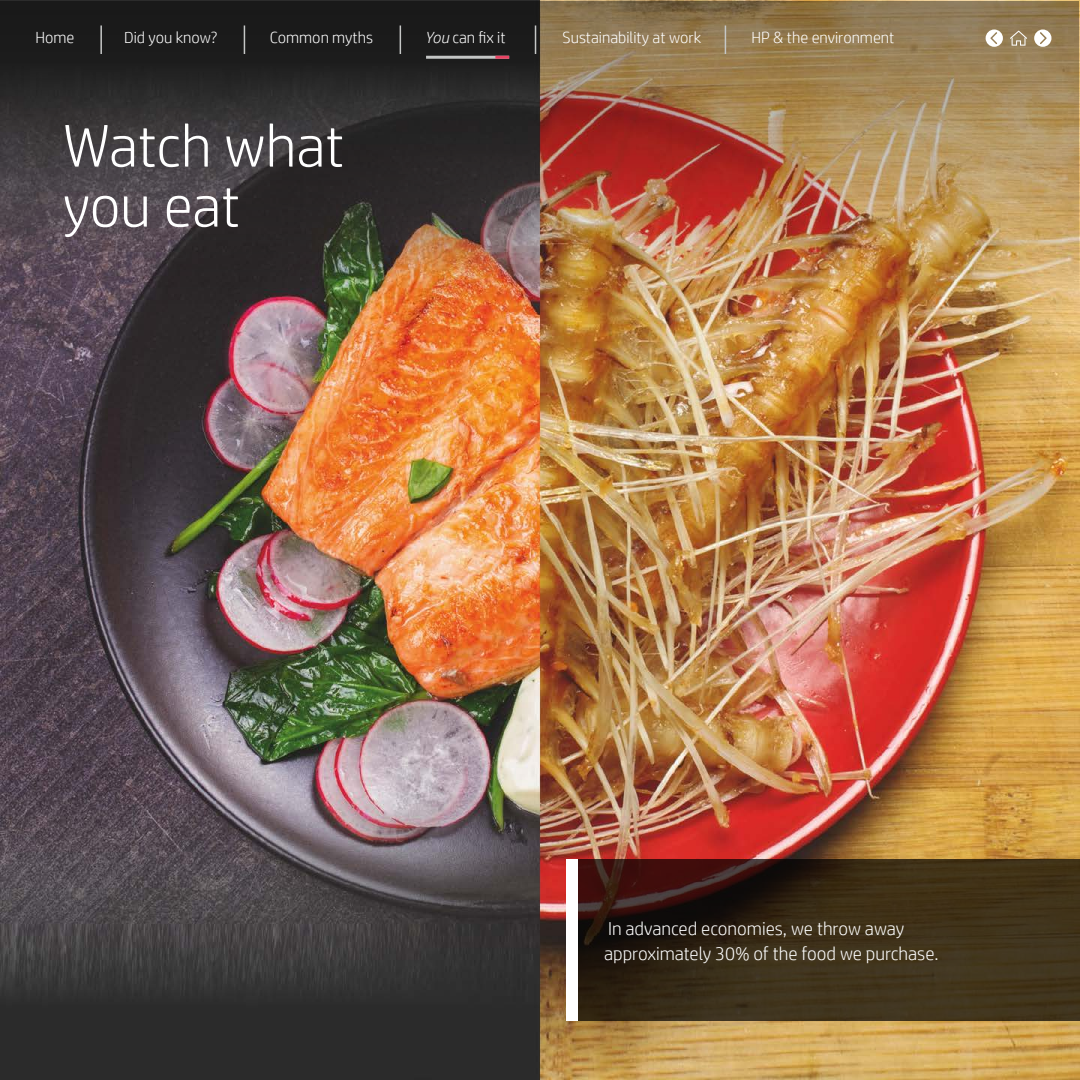
<style>
.page{position:relative;width:1080px;height:1080px;background:#fff}
.page>*{position:absolute;margin:0;border:0;box-sizing:border-box;transform-origin:0 0}
.t1{font:300 60px/60px "HP Simplified";letter-spacing:-.005em;color:#fff}
.t2{font:300 18.75px/24.8px "HP Simplified";color:#fff}
.t3{font:300 16.2px "HP Simplified";color:#fff}
.s1{font-style:italic}
</style>
<div class="page">
<img style="left:0;top:0;width:1080px;height:1080px">
<img style="left:1px;top:1px;width:1078px;height:608px">
<svg style="left:577px;top:860px;width:502px;height:161px;background:#382a17"></svg>
<div style="left:566px;top:860px;width:11px;height:161px;background:#fff"></div>
<hr style="left:426px;top:56px;width:83px;height:3px;background:#c4c6c5">
<hr style="left:495px;top:56px;width:14px;height:3px;background:#e84363">
<svg style="left:1010px;top:31px;width:17px;height:15px"></svg>
<svg style="left:986px;top:30px;width:17px;height:17px"></svg>
<svg style="left:1034px;top:30px;width:17px;height:17px"></svg>
<svg style="left:400px;top:25px;width:1px;height:29px"></svg>
<svg style="left:244px;top:25px;width:1px;height:29px"></svg>
<svg style="left:535px;top:25px;width:1px;height:29px"></svg>
<hr style="left:100px;top:25px;width:2px;height:29px;background:#c5c7c6">
<svg style="left:725px;top:25px;width:1px;height:29px"></svg>
<p class="t3" style="left:35px;top:27px;width:41px">Home</p>
<p class="t3" style="left:124px;top:27px;width:95px">Did you know?</p>
<p class="t3" style="left:270px;top:27px;width:105px">Common myths</p>
<p class="t3" style="left:425px;top:27px;width:82px"><span class="s1">You</span> can fix it</p>
<p class="t3" style="left:562px;top:27px;width:140px">Sustainability at work</p>
<p class="t3" style="left:751px;top:27px;width:145px">HP &amp; the environment</p>
<h1 class="t1" style="left:63px;top:114px;width:283px">Watch what you eat</h1>
<p class="t2" style="left:604px;top:916px;width:336px">In advanced economies, we throw away approximately 30% of the food we purchase.</p>
</div>
